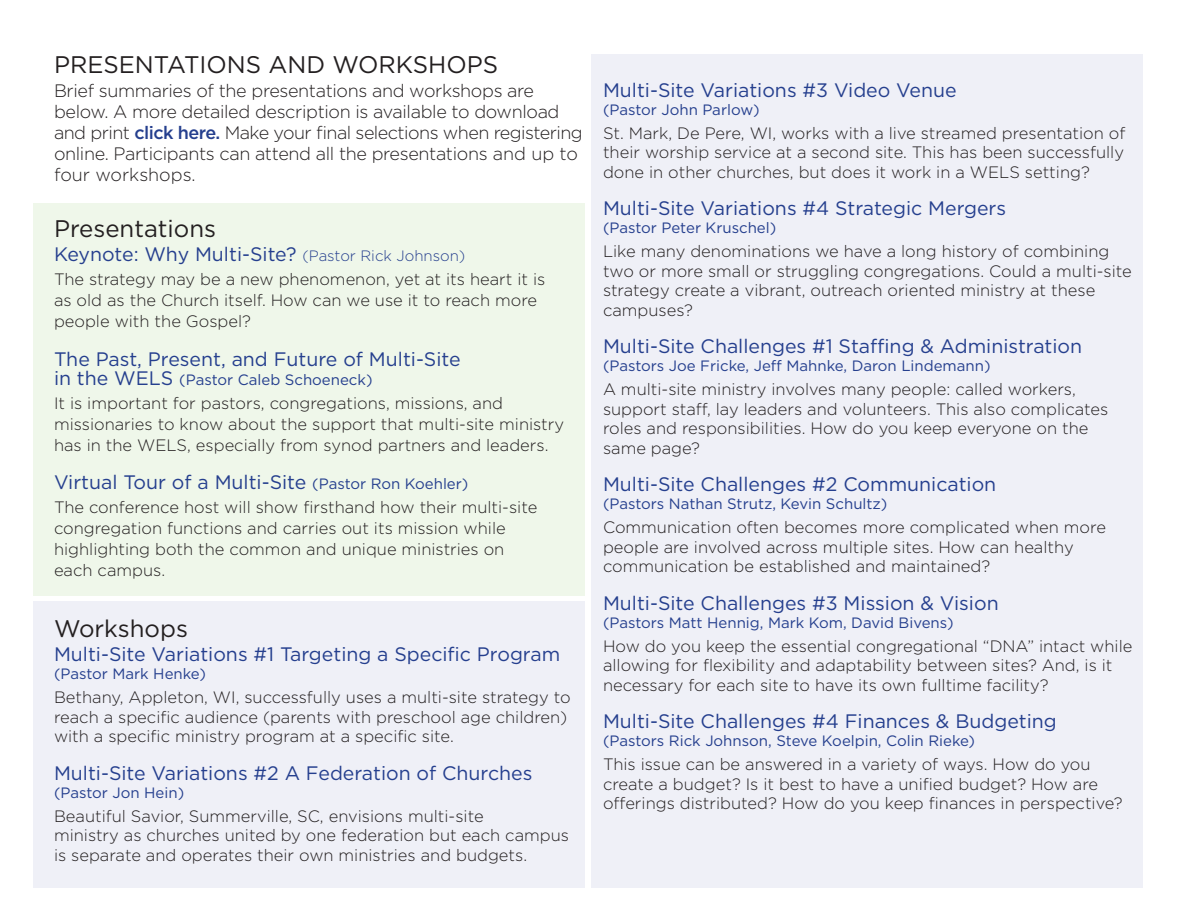
<style>
.page{position:relative;width:1188px;height:918px;background:#fff}
.page>*{position:absolute;margin:0;border:0;box-sizing:border-box;transform-origin:0 0}
.subhead_Large{font:24px "Gotham";color:#231f20}
.presentation_subhead{font:19.5px "Gotham";color:#253f8e}
.body_copy_-_new{font:300 18px/21px "Gotham";letter-spacing:-.02em;color:#231f20}
.body_copy_-_new-2{font:300 16.5px/19.5px "Gotham";color:#231f20}
.presentation_subhead-2{font:300 16.5px/21px "Gotham";color:#231f20}
.presentation_subhead-3{font:15px "Gotham";color:#253f8e}
.s1{font-weight:500;color:#253f8e}
.s2{font-weight:300;font-size:15px}
.s3{font-size:19.5px}
.s4{font-size:15px}
</style>
<div class="page">
<div style="left:33px;top:203px;width:552px;height:392px;background:#eff7ea"></div>
<div style="left:33px;top:602px;width:552px;height:286px;background:#eff0f7"></div>
<div style="left:591px;top:54px;width:552px;height:834px;background:#eff0f7"></div>
<p class="subhead_Large" style="left:54px;top:49px;width:446px">PRESENTATIONS AND WORKSHOPS</p>
<p class="body_copy_-_new" style="left:54px;top:80px;width:530px">Brief summaries of the presentations and workshops are below. A more detailed description is available to download and print <span class="s1">click here.</span> Make your final selections when registering online. Participants can attend all the presentations and up to four workshops.</p>
<p class="subhead_Large" style="left:54px;top:213px;width:164px">Presentations</p>
<p class="presentation_subhead" style="left:54px;top:241px;width:413px">Keynote: Why Multi-Site? <span class="s2">(Pastor Rick Johnson)</span></p>
<p class="body_copy_-_new-2" style="left:54px;top:268px;width:493px;line-height:21px">The strategy may be a new phenomenon, yet at its heart it is as old as the Church itself. How can we use it to reach more people with the Gospel?</p>
<p class="presentation_subhead" style="left:54px;top:346px;width:408px">The Past, Present, and Future of Multi-Site</p>
<p class="presentation_subhead-3" style="left:54px;top:370px;width:320px"><span class="s3">in the WELS</span> (Pastor Caleb Schoeneck)</p>
<p class="presentation_subhead-2" style="left:54px;top:392px;width:512px">It is important for pastors, congregations, missions, and missionaries to know about the support that multi-site ministry has in the WELS, especially from synod partners and leaders.</p>
<p class="presentation_subhead" style="left:54px;top:469px;width:416px">Virtual Tour of a Multi-Site <span class="s4">(Pastor Ron Koehler)</span></p>
<p class="body_copy_-_new-2" style="left:54px;top:497px;width:485px">The conference host will show firsthand how their multi-site</p>
<p class="body_copy_-_new-2" style="left:54px;top:517px;width:453px;line-height:21px;text-align:justify">congregation functions and carries out its mission while highlighting both the common and unique ministries on each campus.</p>
<p class="subhead_Large" style="left:54px;top:613px;width:136px">Workshops</p>
<p class="presentation_subhead" style="left:54px;top:642px;width:508px">Multi-Site Variations #1 Targeting a Specific Program</p>
<p class="presentation_subhead-3" style="left:54px;top:664px;width:153px">(Pastor Mark Henke)</p>
<p class="body_copy_-_new-2" style="left:54px;top:687px;width:518px">Bethany, Appleton, WI, successfully uses a multi-site strategy to reach a specific audience (parents with preschool age children) with a specific ministry program at a specific site.</p>
<p class="presentation_subhead" style="left:54px;top:760px;width:480px">Multi-Site Variations #2 A Federation of Churches</p>
<p class="presentation_subhead-3" style="left:54px;top:783px;width:132px">(Pastor Jon Hein)</p>
<p class="body_copy_-_new-2" style="left:54px;top:806px;width:431px">Beautiful Savior, Summerville, SC, envisions multi-site</p>
<p class="body_copy_-_new-2" style="left:54px;top:825px;width:517px">ministry as churches united by one federation but each campus is separate and operates their own ministries and budgets.</p>
<p class="presentation_subhead" style="left:603px;top:77px;width:355px">Multi-Site Variations #3 Video Venue</p>
<p class="presentation_subhead-3" style="left:603px;top:100px;width:158px">(Pastor John Parlow)</p>
<p class="body_copy_-_new-2" style="left:603px;top:123px;width:524px;text-align:justify">St. Mark, De Pere, WI, works with a live streamed presentation of their worship service at a second site. This has been successfully done in other churches, but does it work in a WELS setting?</p>
<p class="presentation_subhead" style="left:603px;top:196px;width:405px">Multi-Site Variations #4 Strategic Mergers</p>
<p class="presentation_subhead-3" style="left:603px;top:218px;width:175px">(Pastor Peter Kruschel)</p>
<p class="body_copy_-_new-2" style="left:603px;top:241px;width:530px">Like many denominations we have a long history of combining two or more small or struggling congregations. Could a multi-site</p>
<p class="body_copy_-_new-2" style="left:603px;top:280px;width:494px">strategy create a vibrant, outreach oriented ministry at these</p>
<p class="body_copy_-_new-2" style="left:603px;top:300px;width:91px">campuses?</p>
<p class="presentation_subhead" style="left:603px;top:334px;width:481px">Multi-Site Challenges #1 Staffing &amp; Administration</p>
<p class="presentation_subhead-3" style="left:603px;top:356px;width:389px">(Pastors Joe Fricke, Jeff Mahnke, Daron Lindemann)</p>
<p class="body_copy_-_new-2" style="left:603px;top:379px;width:507px">A multi-site ministry involves many people: called workers, support staff, lay leaders and volunteers. This also complicates roles and responsibilities. How do you keep everyone on the same page?</p>
<p class="presentation_subhead" style="left:603px;top:472px;width:395px">Multi-Site Challenges #2 Communication</p>
<p class="presentation_subhead-3" style="left:603px;top:494px;width:286px">(Pastors Nathan Strutz, Kevin Schultz)</p>
<p class="body_copy_-_new-2" style="left:603px;top:517px;width:505px">Communication often becomes more complicated when more people are involved across multiple sites. How can healthy communication be established and maintained?</p>
<p class="presentation_subhead" style="left:603px;top:590px;width:397px">Multi-Site Challenges #3 Mission &amp; Vision</p>
<p class="presentation_subhead-3" style="left:603px;top:613px;width:352px">(Pastors Matt Hennig, Mark Kom, David Bivens)</p>
<p class="body_copy_-_new-2" style="left:603px;top:636px;width:531px">How do you keep the essential congregational “DNA” intact while allowing for flexibility and adaptability between sites? And, is it necessary for each site to have its own fulltime facility?</p>
<p class="presentation_subhead" style="left:603px;top:709px;width:455px">Multi-Site Challenges #4 Finances &amp; Budgeting</p>
<p class="presentation_subhead-3" style="left:603px;top:731px;width:374px">(Pastors Rick Johnson, Steve Koelpin, Colin Rieke)</p>
<p class="body_copy_-_new-2" style="left:603px;top:754px;width:521px">This issue can be answered in a variety of ways. How do you create a budget? Is it best to have a unified budget? How are offerings distributed? How do you keep finances in perspective?</p>
</div>
